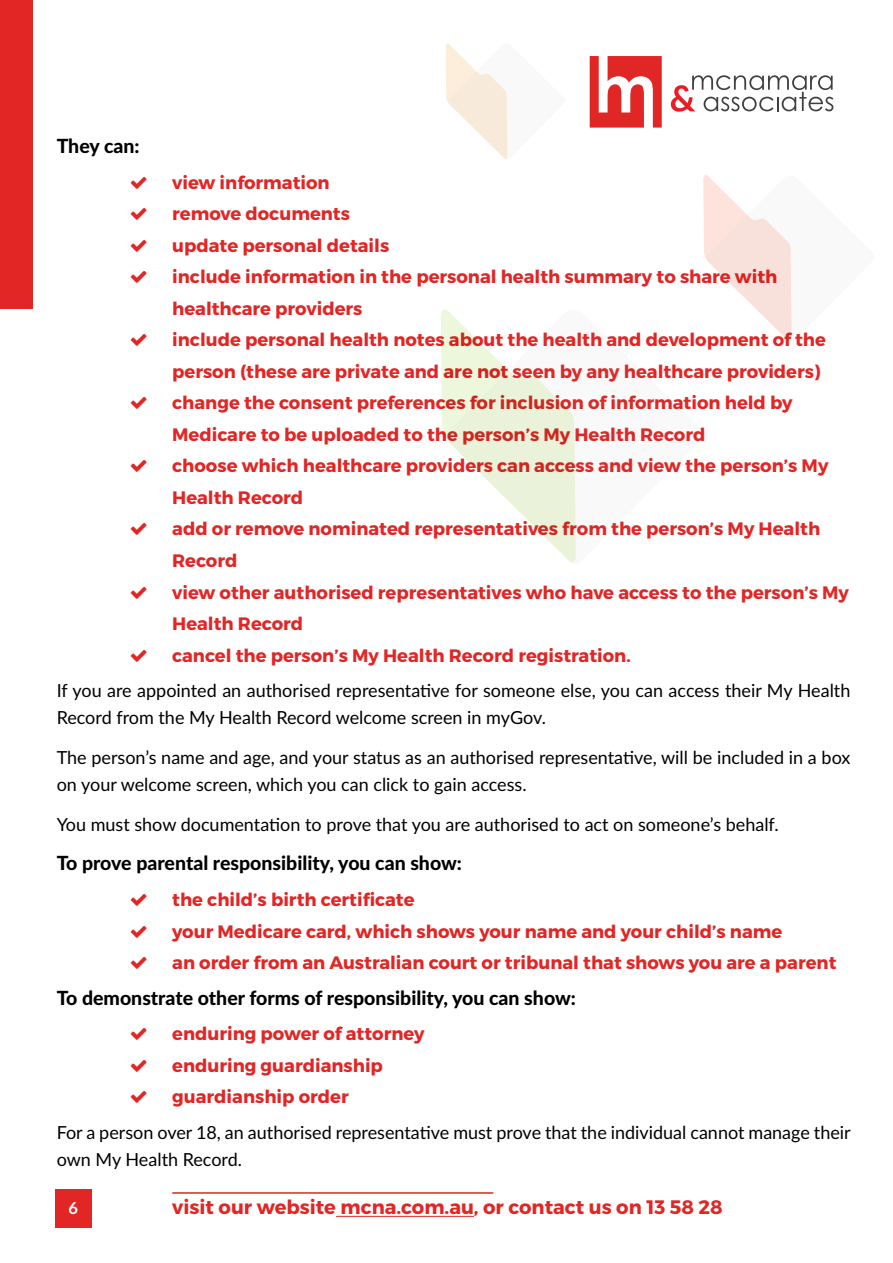
<style>
.page{position:relative;width:893px;height:1263px;background:#fff}
.page>*{position:absolute;margin:0;border:0;box-sizing:border-box;transform-origin:0 0}
.t1{font:800 19.5px "Lato";color:#000}
.t2{font:700 19.5px "Montserrat";color:#e12625}
.t3{font:700 18px/31.5px "Montserrat";color:#e12625}
.t4{font:18px/27px "Lato";color:#000}
.t5{font:700 16.5px "Lato";color:#fff}
</style>
<div class="page">
<svg style="left:590px;top:56px;width:72px;height:72px"></svg>
<svg style="left:671px;top:75px;width:162px;height:37px"></svg>
<div style="left:55px;top:1189px;width:36px;height:39px;background:#e12625"></div>
<hr style="left:336px;top:1216px;width:138px;height:1px;background:#e12625">
<hr style="left:172px;top:1192px;width:321px;height:2px;background:#e12625">
<div style="left:0;top:0;width:33px;height:308px;background:#e12625"></div>
<svg style="left:446px;top:43px;width:62px;height:116px"></svg>
<svg style="left:441px;top:309px;width:135px;height:254px"></svg>
<svg style="left:703px;top:175px;width:89px;height:166px"></svg>
<p class="t1" style="left:57px;top:132px;width:84px">They can:</p>
<p class="t3" style="left:172px;top:168px;width:678px">view information<br>remove documents<br>update personal details<br>include information in the personal health summary to share with healthcare providers<br>include personal health notes about the health and development of the person (these are private and are not seen by any healthcare providers) change the consent preferences for inclusion of information held by Medicare to be uploaded to the person’s My Health Record<br>choose which healthcare providers can access and view the person’s My Health Record<br>add or remove nominated representatives from the person’s My Health Record<br>view other authorised representatives who have access to the person’s My Health Record<br>cancel the person’s My Health Record registration.</p>
<p class="t4" style="left:57px;top:676px;width:795px">If you are appointed an authorised representative for someone else, you can access their My Health<br>Record from the My Health Record welcome screen in myGov.</p>
<p class="t4" style="left:57px;top:743px;width:795px">The person’s name and age, and your status as an authorised representative, will be included in a box on your welcome screen, which you can click to gain access.</p>
<p class="t4" style="left:57px;top:810px;width:723px">You must show documentation to prove that you are authorised to act on someone’s behalf.</p>
<p class="t1" style="left:57px;top:849px;width:407px">To prove parental responsibility, you can show:</p>
<p class="t3" style="left:172px;top:885px;width:666px">the child’s birth certificate<br>your Medicare card, which shows your name and your child’s name<br>an order from an Australian court or tribunal that shows you are a parent</p>
<p class="t1" style="left:57px;top:983px;width:521px">To demonstrate other forms of responsibility, you can show:</p>
<p class="t3" style="left:172px;top:1019px;width:254px">enduring power of attorney enduring guardianship guardianship order</p>
<p class="t4" style="left:57px;top:1118px;width:796px">For a person over 18, an authorised representative must prove that the individual cannot manage their own My Health Record.</p>
<p class="t5" style="left:68px;top:1200px;width:11px">6</p>
<p class="t2" style="left:172px;top:1199px;width:552px">visit our website mcna.com.au, or contact us on 13 58 28</p>
</div>
